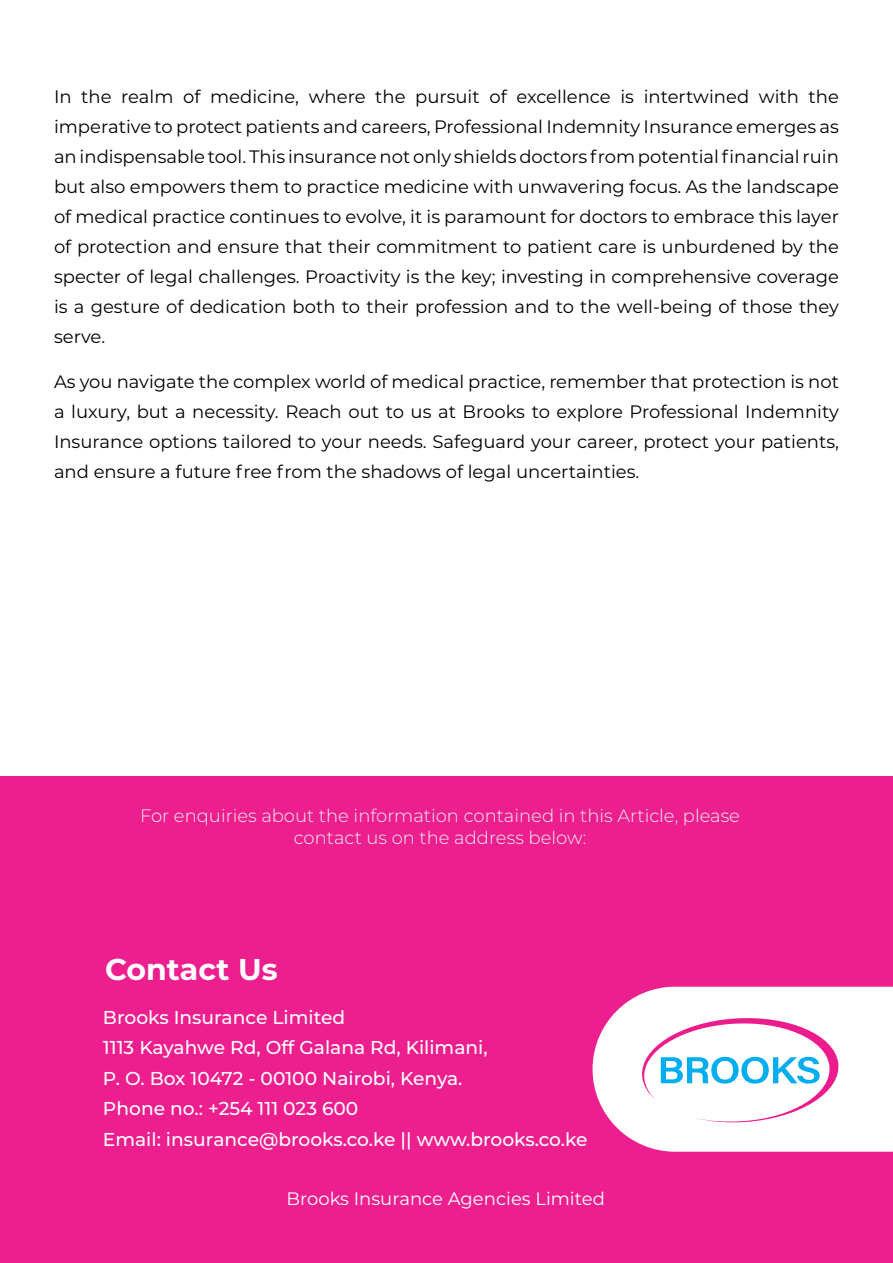
<style>
.page{position:relative;width:893px;height:1263px;background:#fff}
.page>*{position:absolute;margin:0;border:0;box-sizing:border-box;transform-origin:0 0}
.t1{font:700 30px "Montserrat";color:#fff}
.t2{font:500 18.6px/30.5px "Montserrat";color:#fff}
.t3{font:18px/30px "Montserrat";color:#000;text-align:justify}
.t4{font:300 18px/21.6px "Montserrat";color:#f1f1f3;text-align:center}
.t5{font:18px "Montserrat";color:#fff}
</style>
<div class="page">
<div style="left:0;top:776px;width:893px;height:487px;background:#ed1e8e"></div>
<svg style="left:592px;top:987px;width:301px;height:165px;background:#fce5f2"></svg>
<svg style="left:641px;top:1017px;width:198px;height:106px;background:#e4e3f3"></svg>
<p class="t3" style="left:54px;top:83px;width:786px">In the realm of medicine, where the pursuit of excellence is intertwined with the imperative to protect patients and careers, Professional Indemnity Insurance emerges as an indispensable tool. This insurance not only shields doctors from potential financial ruin but also empowers them to practice medicine with unwavering focus. As the landscape of medical practice continues to evolve, it is paramount for doctors to embrace this layer of protection and ensure that their commitment to patient care is unburdened by the specter of legal challenges. Proactivity is the key; investing in comprehensive coverage is a gesture of dedication both to their profession and to the well-being of those they serve.</p>
<p class="t3" style="left:54px;top:368px;width:786px">As you navigate the complex world of medical practice, remember that protection is not a luxury, but a necessity. Reach out to us at Brooks to explore Professional Indemnity Insurance options tailored to your needs. Safeguard your career, protect your patients, and ensure a future free from the shadows of legal uncertainties.</p>
<p class="t4" style="left:140px;top:806px;width:601px">For enquiries about the information contained in this Article, please contact us on the address below:</p>
<h1 class="t1" style="left:105px;top:956px;width:174px">Contact Us</h1>
<p class="t2" style="left:103px;top:1003px;width:486px">Brooks Insurance Limited<br>1113 Kayahwe Rd, Off Galana Rd, Kilimani,<br>P. O. Box 10472 - 00100 Nairobi, Kenya.<br>Phone no.: +254 111 023 600<br>Email: insurance@brooks.co.ke || www.brooks.co.ke</p>
<p class="t5" style="left:287px;top:1191px;width:320px">Brooks Insurance Agencies Limited</p>
</div>
